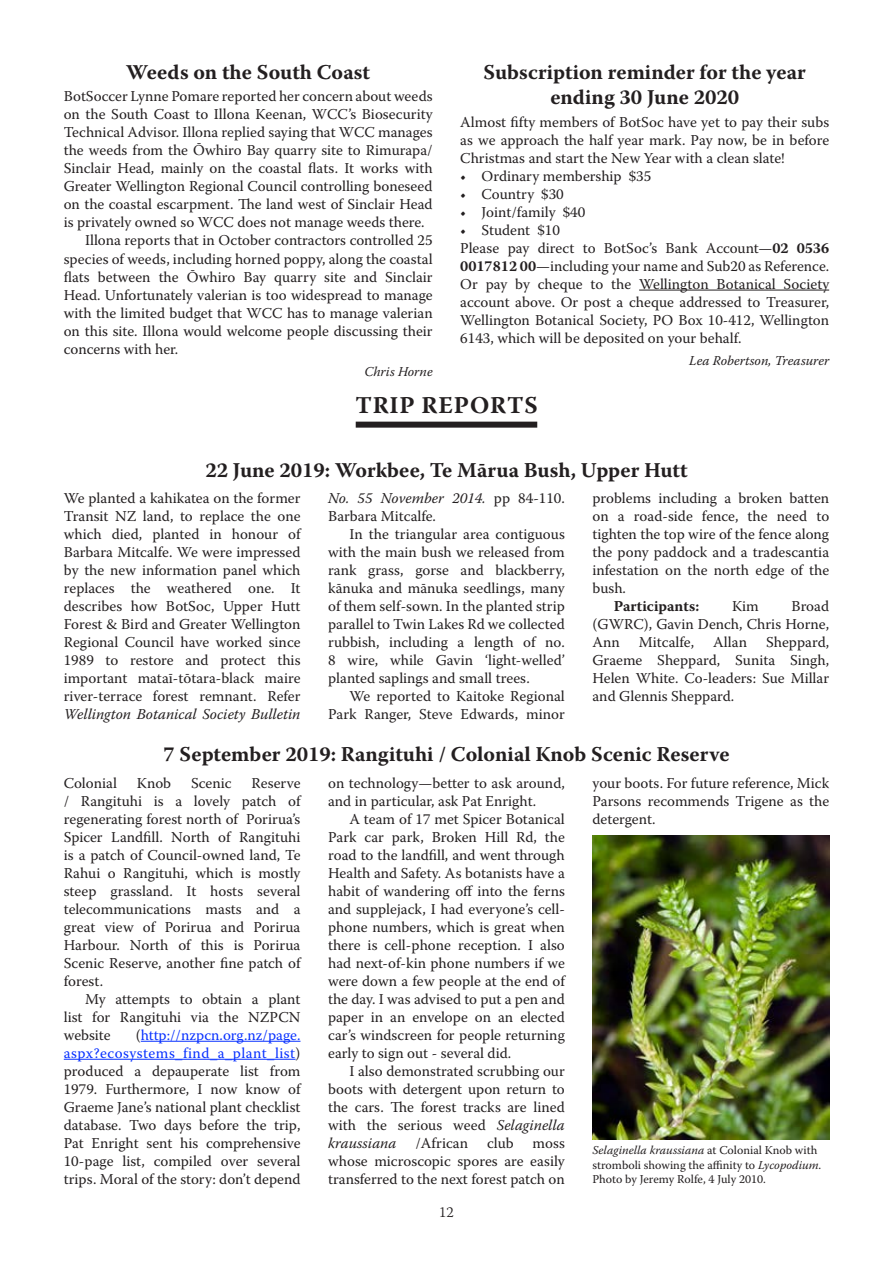
<style>
.page{position:relative;width:893px;height:1263px;background:#fff}
.page>*{position:absolute;margin:0;border:0;box-sizing:border-box;transform-origin:0 0}
.Main_Heading{font:700 24px "Warnock Pro";letter-spacing:.035em;color:#231f20}
.Trip_report_headline{font:700 21px "Warnock Pro";color:#231f20}
.Heading_1{font:700 21px/25.2px "Warnock Pro";color:#231f20;text-align:center}
.Body_text{font:15px/18px "Warnock Pro";color:#231f20;text-align:justify}
.Body_first{font:15px/18px "Warnock Pro";color:#231f20;text-align:justify}
.Trip_participants{font:15px/18px "Warnock Pro";color:#231f20;text-align:justify}
.Trip_participants-2{font:700 15px "Warnock Pro";color:#231f20}
.t1{font:300 15px "Warnock Pro";color:#231f20}
.Author{font:italic 13.5px "Warnock Pro";color:#231f20}
.t2{font:12px/14.4px "Warnock Pro";color:#231f20}
.s1{font-weight:700}
.s2{font-style:italic}
.s3{color:#0831ff}
</style>
<div class="page">
<hr style="left:639px;top:290px;width:190px;height:1px;background:#231f20">
<div style="left:356px;top:422px;width:181px;height:6px;background:#231f20"></div>
<hr style="left:141px;top:1041px;width:159px;height:1px;background:#0831ff">
<hr style="left:64px;top:1059px;width:232px;height:1px;background:#0831ff">
<img style="left:592px;top:835px;width:238px;height:305px">
<p class="Heading_1" style="left:126px;top:59px;width:245px">Weeds on the South Coast</p>
<p class="Body_first" style="left:64px;top:87px;width:370px">BotSoccer Lynne Pomare reported her concern about weeds on the South Coast to Illona Keenan, WCC’s Biosecurity Technical Advisor. Illona replied saying that WCC manages the weeds from the Ōwhiro Bay quarry site to Rimurapa/ Sinclair Head, mainly on the coastal flats. It works with Greater Wellington Regional Council controlling boneseed on the coastal escarpment. The land west of Sinclair Head is privately owned so WCC does not manage weeds there.</p>
<p class="Body_text" style="left:64px;top:231px;width:370px;text-indent:21px">Illona reports that in October contractors controlled 25 species of weeds, including horned poppy, along the coastal flats between the Ōwhiro Bay quarry site and Sinclair Head. Unfortunately valerian is too widespread to manage with the limited budget that WCC has to manage valerian on this site. Illona would welcome people discussing their concerns with her.</p>
<p class="Author" style="left:364px;top:363px;width:70px">Chris Horne</p>
<p class="Heading_1" style="left:484px;top:59px;width:324px">Subscription reminder for the year ending 30 June 2020</p>
<p class="Body_first" style="left:460px;top:112px;width:370px">Almost fifty members of BotSoc have yet to pay their subs as we approach the half year mark. Pay now, be in before Christmas and start the New Year with a clean slate!</p>
<p class="Body_text" style="left:460px;top:166px;width:192px">• Ordinary membership $35</p>
<p class="Body_text" style="left:460px;top:184px;width:105px">• Country $30</p>
<p class="Body_text" style="left:460px;top:202px;width:126px">• Joint/family $40</p>
<p class="Body_text" style="left:460px;top:220px;width:101px">• Student $10</p>
<p class="Body_first" style="left:460px;top:238px;width:370px">Please pay direct to BotSoc’s Bank Account—<span class="s1">02 0536<br>0017812 00</span>—including your name and Sub20 as Reference.<br>Or pay by cheque to the Wellington Botanical Society account above. Or post a cheque addressed to Treasurer, Wellington Botanical Society, PO Box 10-412, Wellington 6143, which will be deposited on your behalf.</p>
<p class="Author" style="left:689px;top:353px;width:141px">Lea Robertson, Treasurer</p>
<p class="Main_Heading" style="left:355px;top:391px;width:184px">TRIP REPORTS</p>
<p class="Trip_report_headline" style="left:205px;top:457px;width:484px">22 June 2019: Workbee, Te Mārua Bush, Upper Hutt</p>
<p class="Body_first" style="left:64px;top:489px;width:238px">We planted a kahikatea on the former Transit NZ land, to replace the one which died, planted in honour of Barbara Mitcalfe. We were impressed by the new information panel which replaces the weathered one. It describes how BotSoc, Upper Hutt Forest &amp; Bird and Greater Wellington Regional Council have worked since 1989 to restore and protect this important mataī-tōtara-black maire river-terrace forest remnant. Refer <span class="s2">Wellington Botanical Society Bulletin</span></p>
<p class="Body_first" style="left:328px;top:489px;width:238px"><span class="s2">No. 55 November 2014.</span> pp 84-110.<br>Barbara Mitcalfe.</p>
<p class="Body_text" style="left:592px;top:489px;width:238px">problems including a broken batten on a road-side fence, the need to tighten the top wire of the fence along the pony paddock and a tradescantia infestation on the north edge of the bush.</p>
<p class="Trip_participants-2" style="left:614px;top:597px;width:87px">Participants:</p>
<p class="Trip_participants" style="left:732px;top:597px;width:28px">Kim</p>
<p class="Body_text" style="left:328px;top:525px;width:238px;text-indent:21px">In the triangular area contiguous with the main bush we released from rank grass, gorse and blackberry, kānuka and mānuka seedlings, many of them self-sown. In the planted strip parallel to Twin Lakes Rd we collected rubbish, including a length of no.<br>8 wire, while Gavin ‘light-welled’ planted saplings and small trees.</p>
<p class="Body_text" style="left:328px;top:687px;width:238px;text-align:right">We reported to Kaitoke Regional<br>Park Ranger, Steve Edwards, minor</p>
<p class="Trip_participants" style="left:592px;top:597px;width:238px;text-indent:199px">Broad (GWRC), Gavin Dench, Chris Horne, Ann</p>
<p class="Trip_participants" style="left:592px;top:633px;width:238px;text-indent:174px">Sheppard, Graeme Sheppard, Sunita Singh, Helen White. Co-leaders: Sue Millar and Glennis Sheppard.</p>
<p class="Trip_participants" style="left:639px;top:633px;width:57px">Mitcalfe,</p>
<p class="Trip_participants" style="left:713px;top:633px;width:35px">Allan</p>
<p class="Trip_report_headline" style="left:163px;top:742px;width:568px">7 September 2019: Rangituhi / Colonial Knob Scenic Reserve</p>
<p class="Body_first" style="left:64px;top:774px;width:55px">Colonial</p>
<p class="Body_first" style="left:137px;top:774px;width:36px">Knob</p>
<p class="Body_first" style="left:191px;top:774px;width:42px">Scenic</p>
<p class="Body_first" style="left:64px;top:774px;width:238px;text-indent:188px">Reserve / Rangituhi is a lovely patch of regenerating forest north of Porirua’s Spicer Landfill. North of Rangituhi is a patch of Council-owned land, Te Rahui o Rangituhi, which is mostly steep grassland. It hosts several telecommunications masts and a great view of Porirua and Porirua Harbour. North of this is Porirua Scenic Reserve, another fine patch of forest.</p>
<p class="Body_text" style="left:64px;top:990px;width:238px;text-indent:21px">My attempts to obtain a plant list for Rangituhi via the NZPCN website</p>
<p class="Body_text" style="left:64px;top:1026px;width:238px;text-indent:72px">(<span class="s3">http://nzpcn.org.nz/page. aspx?ecosystems_find_a_plant_list</span>) produced a depauperate list from 1979. Furthermore, I now know of Graeme Jane’s national plant checklist database. Two days before the trip, Pat Enright sent his comprehensive 10-page list, compiled over several trips. Moral of the story: don’t depend</p>
<p class="Body_text" style="left:328px;top:774px;width:238px">on technology—better to ask around, and in particular, ask Pat Enright.</p>
<p class="Body_text" style="left:328px;top:810px;width:238px;text-indent:21px">A team of 17 met Spicer Botanical Park car park, Broken Hill Rd, the road to the landfill, and went through Health and Safety. As botanists have a habit of wandering off into the ferns and supplejack, I had everyone’s cell&shy;phone numbers, which is great when there is cell-phone reception. I also had next-of-kin phone numbers if we were down a few people at the end of the day. I was advised to put a pen and paper in an envelope on an elected car’s windscreen for people returning early to sign out - several did.</p>
<p class="Body_text" style="left:328px;top:1062px;width:238px;text-indent:21px">I also demonstrated scrubbing our boots with detergent upon return to the cars. The forest tracks are lined with the serious weed <span class="s2">Selaginella kraussiana</span></p>
<p class="Body_text" style="left:415px;top:1134px;width:54px">/African</p>
<p class="Body_text" style="left:487px;top:1134px;width:28px">club</p>
<p class="Body_text" style="left:328px;top:1134px;width:238px;text-indent:204px">moss whose microscopic spores are easily transferred to the next forest patch on</p>
<p class="t1" style="left:439px;top:1203px;width:16px">12</p>
<p class="Body_text" style="left:592px;top:774px;width:238px">your boots. For future reference, Mick Parsons recommends Trigene as the detergent.</p>
<p class="t2" style="left:592px;top:1143px;width:230px"><span class="s2">Selaginella kraussiana</span> at Colonial Knob with stromboli showing the affinity to <span class="s2">Lycopodium</span>.<br>Photo by Jeremy Rolfe, 4 July 2010.</p>
</div>
